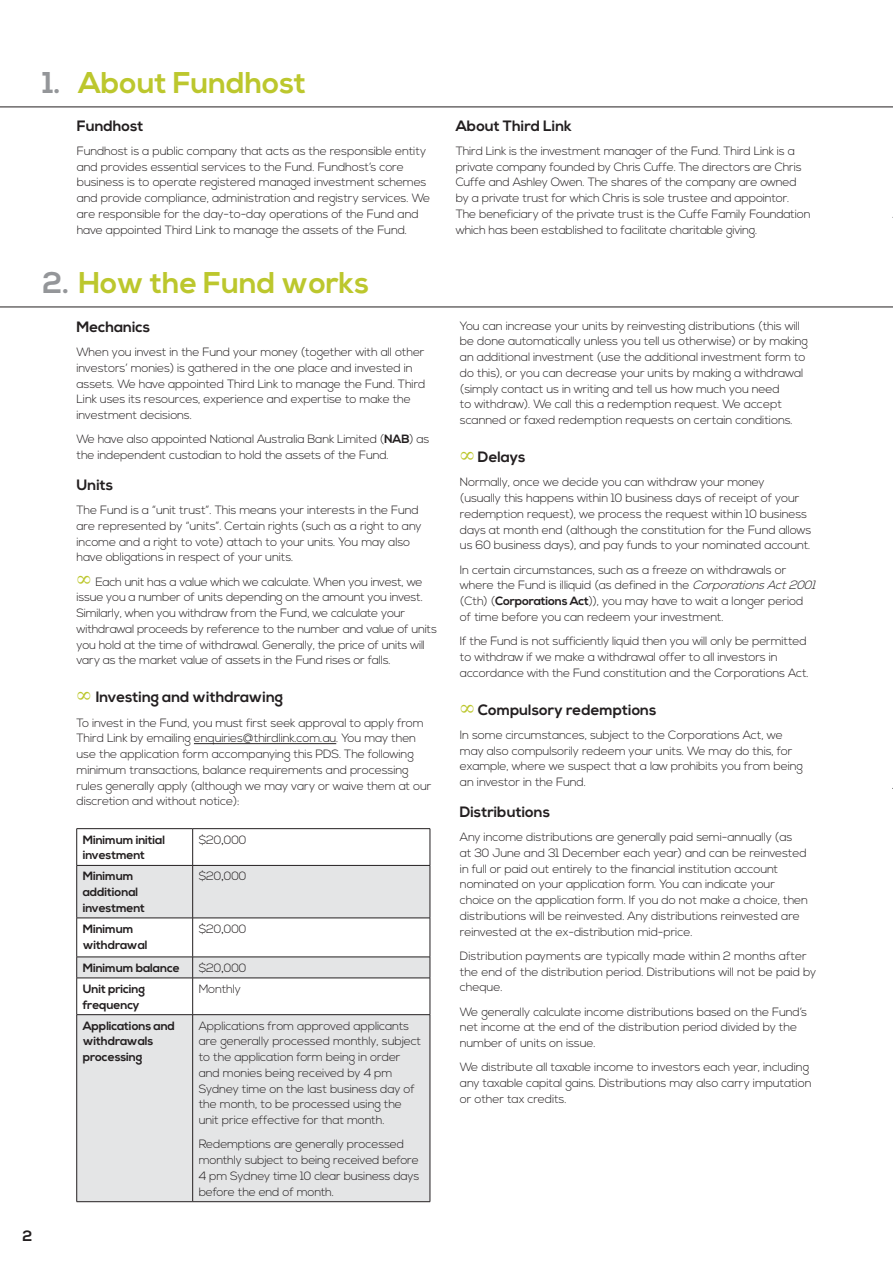
<style>
.page{position:relative;width:893px;height:1263px;background:#fff}
.page>*{position:absolute;margin:0;border:0;box-sizing:border-box;transform-origin:0 0}
.Section_Head{font:700 30px "Nexa";color:#bcc72d}
.Heading_TL{font:700 15px "Nexa";color:#231f20}
.Body_Copy_TL{font:300 12px/15.8px "Nexa";letter-spacing:-.015em;color:#231f20}
.Body_Copy_Bold_TL{font:700 12px/15.8px "Nexa";letter-spacing:-.01em;color:#231f20}
.s1{color:#949699}
.s2{font-weight:700}
.s3{color:#bcc72d}
.s4{font-weight:400}
.s5{font-style:italic}
</style>
<div class="page">
<hr style="left:194px;top:743px;width:142px;height:1px;background:#231f20">
<svg style="left:77px;top:866px;width:353px;height:335px;background:#e5e6e7"></svg>
<hr style="left:77px;top:828px;width:116px;height:1px;background:#231f20">
<hr style="left:76px;top:829px;width:1px;height:36px;background:#231f20">
<hr style="left:193px;top:828px;width:237px;height:1px;background:#231f20">
<hr style="left:77px;top:865px;width:116px;height:1px;background:#231f20">
<hr style="left:76px;top:865px;width:1px;height:53px;background:#231f20">
<hr style="left:77px;top:918px;width:116px;height:1px;background:#231f20">
<hr style="left:76px;top:918px;width:1px;height:39px;background:#231f20">
<hr style="left:77px;top:957px;width:116px;height:1px;background:#231f20">
<svg style="left:76px;top:957px;width:1px;height:21px"></svg>
<svg style="left:192px;top:829px;width:239px;height:186px"></svg>
<hr style="left:77px;top:978px;width:116px;height:1px;background:#231f20">
<hr style="left:76px;top:978px;width:1px;height:36px;background:#231f20">
<hr style="left:193px;top:978px;width:237px;height:1px;background:#231f20">
<hr style="left:192px;top:978px;width:1px;height:36px;background:#231f20">
<hr style="left:430px;top:978px;width:1px;height:36px;background:#231f20">
<hr style="left:77px;top:1014px;width:116px;height:1px;background:#231f20">
<hr style="left:76px;top:1015px;width:1px;height:186px;background:#231f20">
<hr style="left:193px;top:1014px;width:237px;height:1px;background:#231f20">
<hr style="left:192px;top:1015px;width:1px;height:186px;background:#231f20">
<hr style="left:430px;top:1015px;width:1px;height:186px;background:#231f20">
<hr style="left:77px;top:1201px;width:116px;height:1px;background:#231f20">
<hr style="left:193px;top:1201px;width:237px;height:1px;background:#231f20">
<hr style="left:0;top:107px;width:893px;height:1px;background:#231f20">
<hr style="left:0;top:307px;width:893px;height:1px;background:#231f20">
<p class="Section_Head" style="left:43px;top:65px;width:265px"><span class="s1">1.</span> About Fundhost</p>
<p class="Heading_TL" style="left:77px;top:117px;width:68px">Fundhost</p>
<p class="Body_Copy_TL" style="left:77px;top:143px;width:355px">Fundhost is a public company that acts as the responsible entity and provides essential services to the Fund. Fundhost’s core business is to operate registered managed investment schemes and provide compliance, administration and registry services. We are responsible for the day-to-day operations of the Fund and have appointed Third Link to manage the assets of the Fund.</p>
<p class="Section_Head" style="left:43px;top:265px;width:328px"><span class="s1">2.</span> How the Fund works</p>
<p class="Heading_TL" style="left:77px;top:318px;width:75px">Mechanics</p>
<p class="Body_Copy_TL" style="left:77px;top:345px;width:351px">When you invest in the Fund your money (together with all other investors’ monies) is gathered in the one place and invested in assets. We have appointed Third Link to manage the Fund. Third Link uses its resources, experience and expertise to make the investment decisions.</p>
<p class="Body_Copy_TL" style="left:77px;top:432px;width:354px">We have also appointed National Australia Bank Limited (<span class="s2">NAB</span>) as the independent custodian to hold the assets of the Fund.</p>
<p class="Heading_TL" style="left:77px;top:476px;width:38px">Units</p>
<p class="Body_Copy_TL" style="left:77px;top:503px;width:347px">The Fund is a “unit trust”. This means your interests in the Fund are represented by “units”. Certain rights (such as a right to any income and a right to vote) attach to your units. You may also have obligations in respect of your units.</p>
<p class="Body_Copy_TL" style="left:77px;top:574px;width:362px"><span class="s3">∞</span> Each unit has a value which we calculate. When you invest, we issue you a number of units depending on the amount you invest.<br>Similarly, when you withdraw from the Fund, we calculate your withdrawal proceeds by reference to the number and value of units you hold at the time of withdrawal. Generally, the price of units will vary as the market value of assets in the Fund rises or falls.</p>
<p class="Heading_TL" style="left:77px;top:689px;width:208px"><span class="s3">∞</span> Investing and withdrawing</p>
<p class="Body_Copy_TL" style="left:77px;top:715px;width:357px">To invest in the Fund, you must first seek approval to apply from Third Link by emailing enquiries@thirdlink.com.au. You may then use the application form accompanying this PDS. The following minimum transactions, balance requirements and processing rules generally apply (although we may vary or waive them at our discretion and without notice):</p>
<p class="Body_Copy_Bold_TL" style="left:83px;top:832px;width:84px">Minimum initial investment</p>
<p class="Body_Copy_TL" style="left:199px;top:832px;width:49px">$20<span class="s4">,</span>000</p>
<p class="Body_Copy_Bold_TL" style="left:83px;top:869px;width:64px">Minimum additional investment</p>
<p class="Body_Copy_TL" style="left:199px;top:869px;width:49px">$20<span class="s4">,</span>000</p>
<p class="Body_Copy_Bold_TL" style="left:83px;top:921px;width:66px">Minimum withdrawal</p>
<p class="Body_Copy_TL" style="left:199px;top:921px;width:49px">$20<span class="s4">,</span>000</p>
<p class="Body_Copy_Bold_TL" style="left:83px;top:960px;width:99px">Minimum balance</p>
<p class="Body_Copy_TL" style="left:199px;top:960px;width:49px">$20<span class="s4">,</span>000</p>
<p class="Body_Copy_Bold_TL" style="left:83px;top:981px;width:64px">Unit pricing frequency</p>
<p class="Body_Copy_TL" style="left:199px;top:981px;width:44px">Monthly</p>
<p class="Body_Copy_Bold_TL" style="left:83px;top:1018px;width:94px">Applications and withdrawals processing</p>
<p class="Body_Copy_TL" style="left:199px;top:1018px;width:224px">Applications from approved applicants are generally processed monthly, subject to the application form being in order and monies being received by 4 pm Sydney time on the last business day of the month, to be processed using the unit price effective for that month.</p>
<p class="Body_Copy_TL" style="left:199px;top:1137px;width:222px">Redemptions are generally processed monthly subject to being received before 4 pm Sydney time 10 clear business days before the end of month.</p>
<p class="Heading_TL" style="left:22px;top:1227px;width:11px">2</p>
<p class="Heading_TL" style="left:456px;top:117px;width:118px">About Third Link</p>
<p class="Body_Copy_TL" style="left:456px;top:143px;width:356px">Third Link is the investment manager of the Fund. Third Link is a private company founded by Chris Cuffe. The directors are Chris Cuffe and Ashley Owen. The shares of the company are owned by a private trust for which Chris is sole trustee and appointor.<br>The beneficiary of the private trust is the Cuffe Family Foundation which has been established to facilitate charitable giving.</p>
<p class="Body_Copy_TL" style="left:460px;top:318px;width:349px">You can increase your units by reinvesting distributions (this will be done automatically unless you tell us otherwise) or by making an additional investment (use the additional investment form to do this), or you can decrease your units by making a withdrawal (simply contact us in writing and tell us how much you need<br>to withdraw). We call this a redemption request. We accept scanned or faxed redemption requests on certain conditions.</p>
<p class="Heading_TL" style="left:460px;top:448px;width:67px"><span class="s3">∞</span> Delays</p>
<p class="Body_Copy_TL" style="left:460px;top:475px;width:353px">Normally, once we decide you can withdraw your money<br>(usually this happens within 10 business days of receipt of your redemption request), we process the request within 10 business days at month end (although the constitution for the Fund allows us 60 business days), and pay funds to your nominated account.</p>
<p class="Body_Copy_TL" style="left:460px;top:562px;width:361px">In certain circumstances, such as a freeze on withdrawals or where the Fund is illiquid (as defined in the <span class="s5">CorporationsAct2001 </span>(Cth) (<span class="s2">Corporations Act</span>)), you may have to wait a longer period<br>of time before you can redeem your investment.</p>
<p class="Body_Copy_TL" style="left:460px;top:634px;width:350px">If the Fund is not sufficiently liquid then you will only be permitted to withdraw if we make a withdrawal offer to all investors in accordance with the Fund constitution and the Corporations Act.</p>
<p class="Heading_TL" style="left:460px;top:701px;width:198px"><span class="s3">∞</span> Compulsory redemptions</p>
<p class="Body_Copy_TL" style="left:460px;top:727px;width:345px">In some circumstances, subject to the Corporations Act, we may also compulsorily redeem your units. We may do this, for example, where we suspect that a law prohibits you from being an investor in the Fund.</p>
<p class="Heading_TL" style="left:460px;top:803px;width:92px">Distributions</p>
<p class="Body_Copy_TL" style="left:460px;top:830px;width:350px">Any income distributions are generally paid semi-annually (as<br>at 30 June and 31 December each year) and can be reinvested in full or paid out entirely to the financial institution account nominated on your application form. You can indicate your choice on the application form. If you do not make a choice, then distributions will be reinvested. Any distributions reinvested are reinvested at the ex-distribution mid-price.</p>
<p class="Body_Copy_TL" style="left:460px;top:948px;width:358px">Distribution payments are typically made within 2 months after the end of the distribution period. Distributions will not be paid by cheque.</p>
<p class="Body_Copy_TL" style="left:460px;top:1004px;width:349px">We generally calculate income distributions based on the Fund’s net income at the end of the distribution period divided by the number of units on issue.</p>
<p class="Body_Copy_TL" style="left:460px;top:1060px;width:353px">We distribute all taxable income to investors each year, including any taxable capital gains. Distributions may also carry imputation or other tax credits.</p>
</div>
